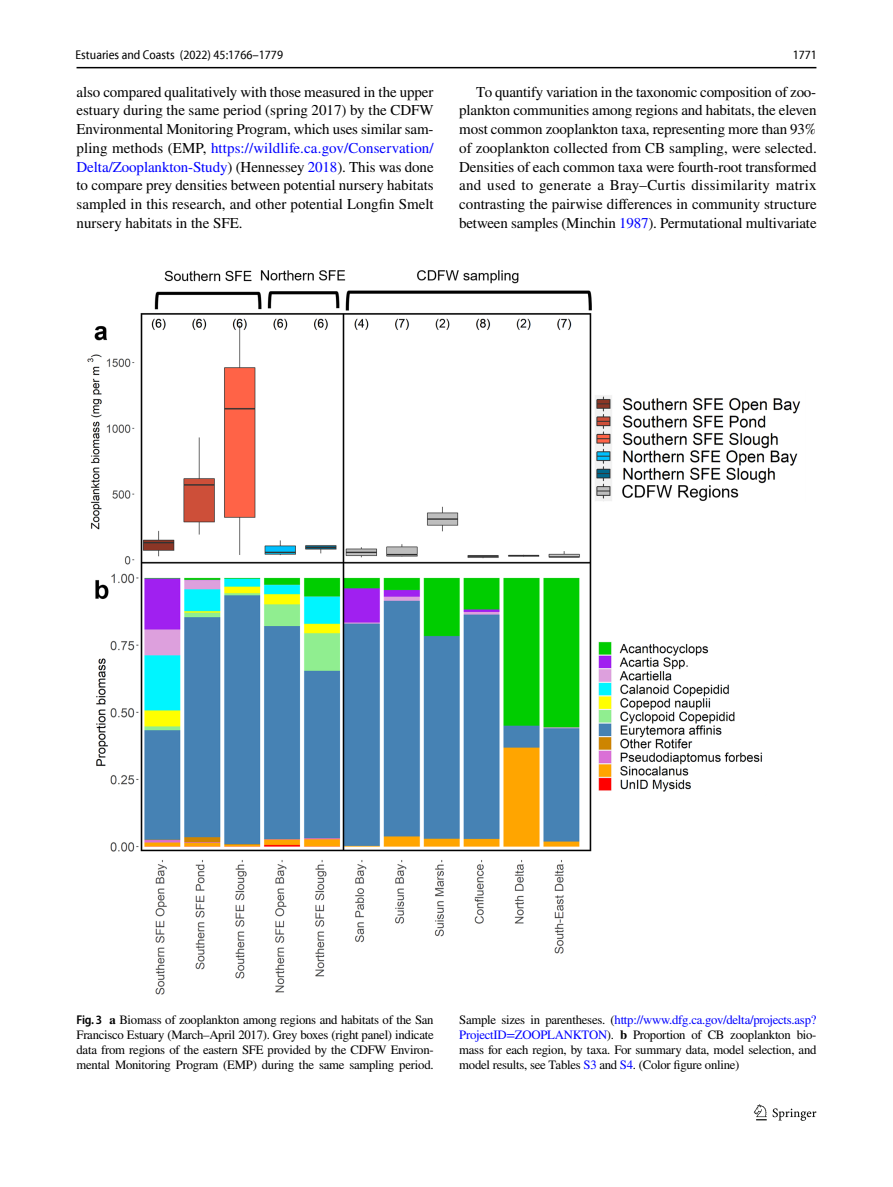
<style>
.page{position:relative;width:893px;height:1187px;background:#fff}
.page>*{position:absolute;margin:0;border:0;box-sizing:border-box;transform-origin:0 0}
.t1{font:15px/18.8px "STIX";color:#000;text-align:justify}
.t2{font:12.75px/15px "STIX";letter-spacing:-.02em;color:#000;text-align:justify}
.t3{font:semi-condensed 12.75px "Myriad Pro Unic";color:#000}
.s1{color:#00f}
.s2{font-family:"Myriad Pro";font-weight:600;font-stretch:semi-condensed}
.s3{font-weight:700}
</style>
<div class="page">
<hr style="left:77px;top:67px;width:739px;height:1px;background:#000">
<img style="left:87px;top:270px;width:714px;height:725px">
<svg style="left:754px;top:1104px;width:13px;height:16px"></svg>
<svg style="left:773px;top:1108px;width:43px;height:12px"></svg>
<p class="t3" style="left:76px;top:50px;width:209px">Estuaries and Coasts (2022) 45:1766–1779</p>
<p class="t3" style="left:793px;top:50px;width:26px">1771</p>
<p class="t1" style="left:77px;top:83px;width:359px">also compared qualitatively with those measured in the upper estuary during the same period (spring 2017) by the CDFW Environmental Monitoring Program, which uses similar sam&shy;pling methods (EMP, <span class="s1">https://wildlife.ca.gov/Conservation/ Delta/Zooplankton-Study</span>) (Hennessey <span class="s1">2018</span>). This was done to compare prey densities between potential nursery habitats sampled in this research, and other potential Longfin Smelt nursery habitats in the SFE.</p>
<p class="t1" style="left:459px;top:83px;width:359px;text-indent:17px">To quantify variation in the taxonomic composition of zoo&shy;plankton communities among regions and habitats, the eleven most common zooplankton taxa, representing more than 93% of zooplankton collected from CB sampling, were selected.<br>Densities of each common taxa were fourth-root transformed and used to generate a Bray–Curtis dissimilarity matrix contrasting the pairwise differences in community structure between samples (Minchin <span class="s1">1987</span>). Permutational multivariate</p>
<p class="t2" style="left:77px;top:1013px;width:359px"><span class="s2">Fig. 3</span> <span class="s3">a</span> Biomass of zooplankton among regions and habitats of the San Francisco Estuary (March–April 2017). Grey boxes (right panel) indicate data from regions of the eastern SFE provided by the CDFW Environ&shy;mental Monitoring Program (EMP) during the same sampling period.</p>
<p class="t2" style="left:459px;top:1013px;width:359px">Sample sizes in parentheses. (<span class="s1">http://www.dfg.ca.gov/delta/projects.asp?<br>ProjectID=ZOOPLANKTON</span>). <span class="s3">b</span> Proportion of CB zooplankton bio&shy;mass for each region, by taxa. For summary data, model selection, and model results, see Tables <span class="s1">S3</span> and <span class="s1">S4</span>. (Color figure online)</p>
</div>
